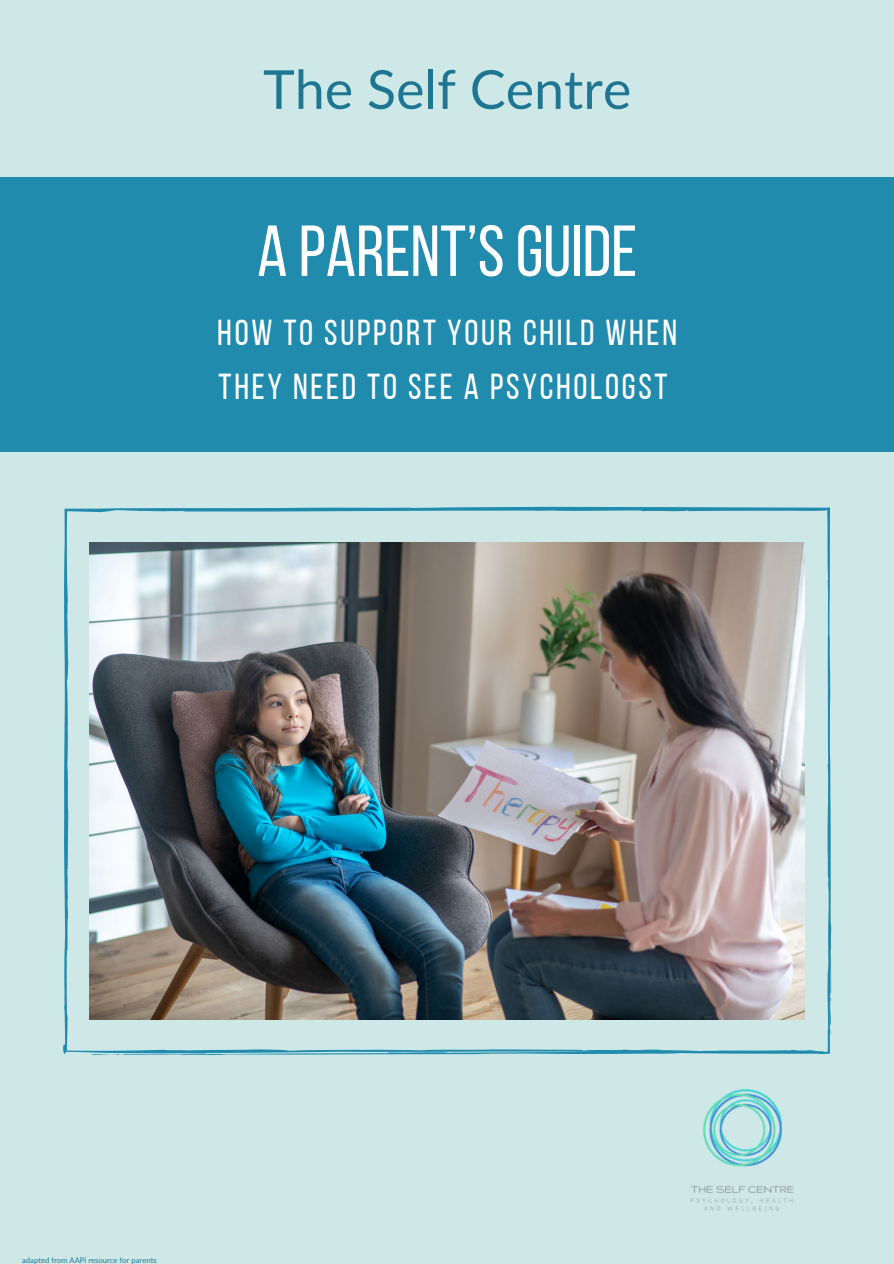
<style>
.page{position:relative;width:894px;height:1264px;background:#fff}
.page>*{position:absolute;margin:0;border:0;box-sizing:border-box;transform-origin:0 0}
.t1{font:72px "Bebas Neue";color:#fff}
.t2{font:53.7px "Lato";color:#1e7692}
.t3{font:36px/54px "Bebas Neue";letter-spacing:.075em;color:#fff}
.t4{font:7.65px "Lato";color:#1e7692}
</style>
<div class="page">
<div style="left:0;top:0;width:893px;height:1263px;background:#cee8e7"></div>
<img style="left:63px;top:506px;width:768px;height:550px">
<div style="left:0;top:177px;width:893px;height:274px;background:#218bad"></div>
<img style="left:690px;top:1089px;width:104px;height:122px">
<p class="t2" style="left:263px;top:56px;width:369px">The Self Centre</p>
<p class="t1" style="left:257px;top:222px;width:381px">A PARENT’SGUIDE</p>
<p class="t3" style="left:217px;top:308px;width:461px">HOW TO SUPPORT YOUR CHILD WHEN<br>THEY NEED TO SEE A PSYCHOLOGST</p>
<p class="t4" style="left:22px;top:1255px;width:136px">adapted from AAPi resource for parents</p>
</div>
